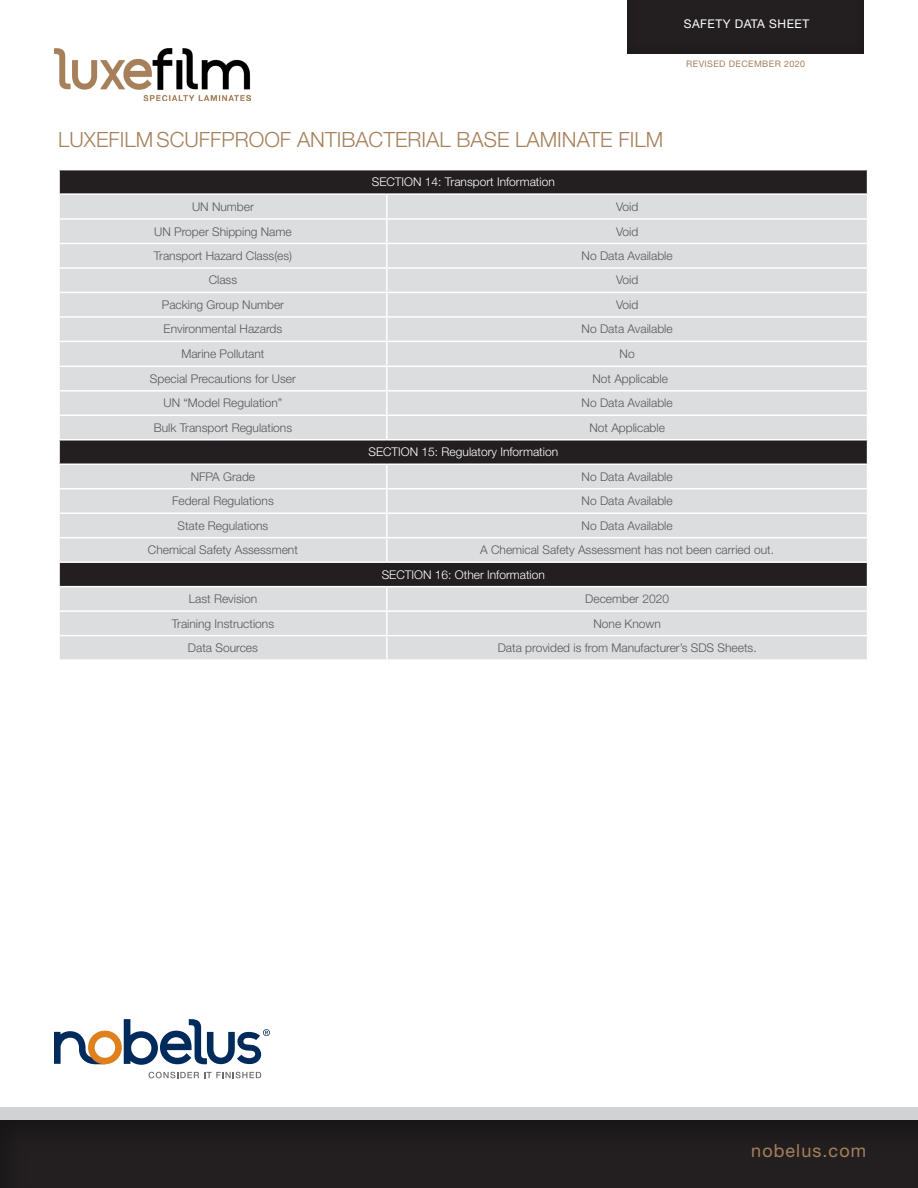
<style>
.page{position:relative;width:918px;height:1188px;background:#fff}
.page>*{position:absolute;margin:0;border:0;box-sizing:border-box;transform-origin:0 0}
.t1{font:300 21px "Helvetica Neue LT Std";color:#a5805a}
.t2{font:18px "Helvetica Neue LT Std";letter-spacing:.06em;color:#a5805a}
.t3{font:300 12px "Helvetica Neue LT Std";color:#57585a}
.t4{font:300 12px "Helvetica Neue LT Std";color:#fff}
.t5{font:12px "Helvetica Neue LT Std";letter-spacing:.04em;color:#fff}
.t6{font:9px "Helvetica Neue LT Std";letter-spacing:.04em;color:#a5805a}
</style>
<div class="page">
<div style="left:0;top:1107px;width:918px;height:33px;background:#d1d2d4"></div>
<div style="left:0;top:1119px;width:918px;height:69px;background:#231f20"></div>
<div style="left:625px;top:0;width:240px;height:54px;background:#231f20"></div>
<svg style="left:149px;top:1072px;width:112px;height:6px"></svg>
<svg style="left:54px;top:1019px;width:216px;height:46px"></svg>
<img style="left:54px;top:48px;width:197px;height:52px">
<div style="left:60px;top:170px;width:807px;height:23px;background:#231f20"></div>
<svg style="left:60px;top:195px;width:807px;height:464px;background:#c9c9cb"></svg>
<hr style="left:58px;top:218px;width:329px;height:2px;background:#fff">
<hr style="left:387px;top:218px;width:481px;height:2px;background:#fff">
<hr style="left:58px;top:243px;width:329px;height:1px;background:#fff">
<hr style="left:387px;top:243px;width:481px;height:1px;background:#fff">
<hr style="left:58px;top:267px;width:329px;height:2px;background:#fff">
<hr style="left:387px;top:267px;width:481px;height:2px;background:#fff">
<hr style="left:58px;top:292px;width:329px;height:1px;background:#fff">
<hr style="left:387px;top:292px;width:481px;height:1px;background:#fff">
<hr style="left:58px;top:316px;width:329px;height:2px;background:#fff">
<hr style="left:387px;top:316px;width:481px;height:2px;background:#fff">
<hr style="left:58px;top:341px;width:329px;height:1px;background:#fff">
<hr style="left:387px;top:341px;width:481px;height:1px;background:#fff">
<hr style="left:58px;top:366px;width:329px;height:1px;background:#fff">
<hr style="left:387px;top:366px;width:481px;height:1px;background:#fff">
<hr style="left:58px;top:390px;width:329px;height:2px;background:#fff">
<hr style="left:387px;top:390px;width:481px;height:2px;background:#fff">
<hr style="left:58px;top:415px;width:329px;height:1px;background:#fff">
<hr style="left:387px;top:415px;width:481px;height:1px;background:#fff">
<hr style="left:58px;top:464px;width:329px;height:1px;background:#fff">
<hr style="left:387px;top:464px;width:481px;height:1px;background:#fff">
<hr style="left:58px;top:488px;width:329px;height:1px;background:#fff">
<hr style="left:387px;top:488px;width:481px;height:1px;background:#fff">
<hr style="left:58px;top:512px;width:329px;height:2px;background:#fff">
<hr style="left:387px;top:512px;width:481px;height:2px;background:#fff">
<hr style="left:58px;top:537px;width:329px;height:1px;background:#fff">
<hr style="left:387px;top:537px;width:481px;height:1px;background:#fff">
<hr style="left:58px;top:561px;width:329px;height:2px;background:#fff">
<hr style="left:387px;top:561px;width:481px;height:2px;background:#fff">
<hr style="left:58px;top:586px;width:329px;height:1px;background:#fff">
<hr style="left:387px;top:586px;width:481px;height:1px;background:#fff">
<hr style="left:58px;top:610px;width:329px;height:2px;background:#fff">
<hr style="left:387px;top:610px;width:481px;height:2px;background:#fff">
<hr style="left:58px;top:635px;width:329px;height:1px;background:#fff">
<hr style="left:387px;top:635px;width:481px;height:1px;background:#fff">
<hr style="left:386px;top:195px;width:2px;height:23px;background:#fff">
<hr style="left:386px;top:220px;width:2px;height:23px;background:#fff">
<hr style="left:386px;top:244px;width:2px;height:23px;background:#fff">
<hr style="left:386px;top:269px;width:2px;height:23px;background:#fff">
<hr style="left:386px;top:293px;width:2px;height:23px;background:#fff">
<hr style="left:386px;top:318px;width:2px;height:23px;background:#fff">
<hr style="left:386px;top:342px;width:2px;height:24px;background:#fff">
<hr style="left:386px;top:367px;width:2px;height:23px;background:#fff">
<hr style="left:386px;top:392px;width:2px;height:23px;background:#fff">
<hr style="left:386px;top:416px;width:2px;height:23px;background:#fff">
<hr style="left:58px;top:439px;width:329px;height:2px;background:#fff">
<hr style="left:387px;top:439px;width:481px;height:2px;background:#fff">
<hr style="left:386px;top:465px;width:2px;height:23px;background:#fff">
<hr style="left:386px;top:489px;width:2px;height:23px;background:#fff">
<hr style="left:386px;top:514px;width:2px;height:23px;background:#fff">
<hr style="left:386px;top:538px;width:2px;height:23px;background:#fff">
<hr style="left:386px;top:587px;width:2px;height:23px;background:#fff">
<hr style="left:386px;top:612px;width:2px;height:23px;background:#fff">
<hr style="left:386px;top:636px;width:2px;height:23px;background:#fff">
<p class="t5" style="left:684px;top:17px;width:127px">SAFETY DATA SHEET</p>
<p class="t6" style="left:686px;top:59px;width:120px">REVISED DECEMBER 2020</p>
<p class="t1" style="left:58px;top:127px;width:606px">LUXEFILM SCUFFPROOF ANTIBACTERIAL BASE LAMINATE FILM</p>
<p class="t4" style="left:372px;top:175px;width:184px">SECTION 14: Transport Information</p>
<p class="t3" style="left:192px;top:199px;width:63px">UN Number</p>
<p class="t3" style="left:616px;top:199px;width:24px">Void</p>
<p class="t3" style="left:154px;top:224px;width:139px">UN Proper Shipping Name</p>
<p class="t3" style="left:616px;top:224px;width:24px">Void</p>
<p class="t3" style="left:154px;top:248px;width:140px">Transport Hazard Class(es)</p>
<p class="t3" style="left:582px;top:248px;width:93px">No Data Available</p>
<p class="t3" style="left:209px;top:273px;width:30px">Class</p>
<p class="t3" style="left:616px;top:273px;width:24px">Void</p>
<p class="t3" style="left:162px;top:297px;width:124px">Packing Group Number</p>
<p class="t3" style="left:616px;top:297px;width:24px">Void</p>
<p class="t3" style="left:164px;top:322px;width:120px">Environmental Hazards</p>
<p class="t3" style="left:582px;top:322px;width:93px">No Data Available</p>
<p class="t3" style="left:181px;top:347px;width:85px">Marine Pollutant</p>
<p class="t3" style="left:620px;top:347px;width:17px">No</p>
<p class="t3" style="left:150px;top:371px;width:148px">Special Precautions for User</p>
<p class="t3" style="left:592px;top:371px;width:77px">Not Applicable</p>
<p class="t3" style="left:163px;top:396px;width:120px">UN “Model Regulation”</p>
<p class="t3" style="left:582px;top:396px;width:93px">No Data Available</p>
<p class="t3" style="left:154px;top:420px;width:140px">Bulk Transport Regulations</p>
<p class="t3" style="left:589px;top:420px;width:77px">Not Applicable</p>
<p class="t4" style="left:369px;top:445px;width:191px">SECTION 15: Regulatory Information</p>
<p class="t3" style="left:191px;top:469px;width:66px">NFPA Grade</p>
<p class="t3" style="left:582px;top:469px;width:93px">No Data Available</p>
<p class="t3" style="left:172px;top:494px;width:103px">Federal Regulations</p>
<p class="t3" style="left:582px;top:494px;width:93px">No Data Available</p>
<p class="t3" style="left:177px;top:518px;width:92px">State Regulations</p>
<p class="t3" style="left:582px;top:518px;width:93px">No Data Available</p>
<p class="t3" style="left:148px;top:543px;width:152px">Chemical Safety Assessment</p>
<p class="t3" style="left:480px;top:543px;width:295px">A Chemical Safety Assessment has not been carried out.</p>
<p class="t4" style="left:382px;top:567px;width:165px">SECTION 16: Other Information</p>
<p class="t3" style="left:189px;top:592px;width:70px">Last Revision</p>
<p class="t3" style="left:585px;top:592px;width:85px">December 2020</p>
<p class="t3" style="left:172px;top:616px;width:104px">Training Instructions</p>
<p class="t3" style="left:594px;top:616px;width:69px">None Known</p>
<p class="t3" style="left:188px;top:641px;width:72px">Data Sources</p>
<p class="t3" style="left:498px;top:641px;width:260px">Data provided is from Manufacturer’s SDS Sheets.</p>
<h2 class="t2" style="left:751px;top:1139px;width:116px">nobelus.com</h2>
</div>
